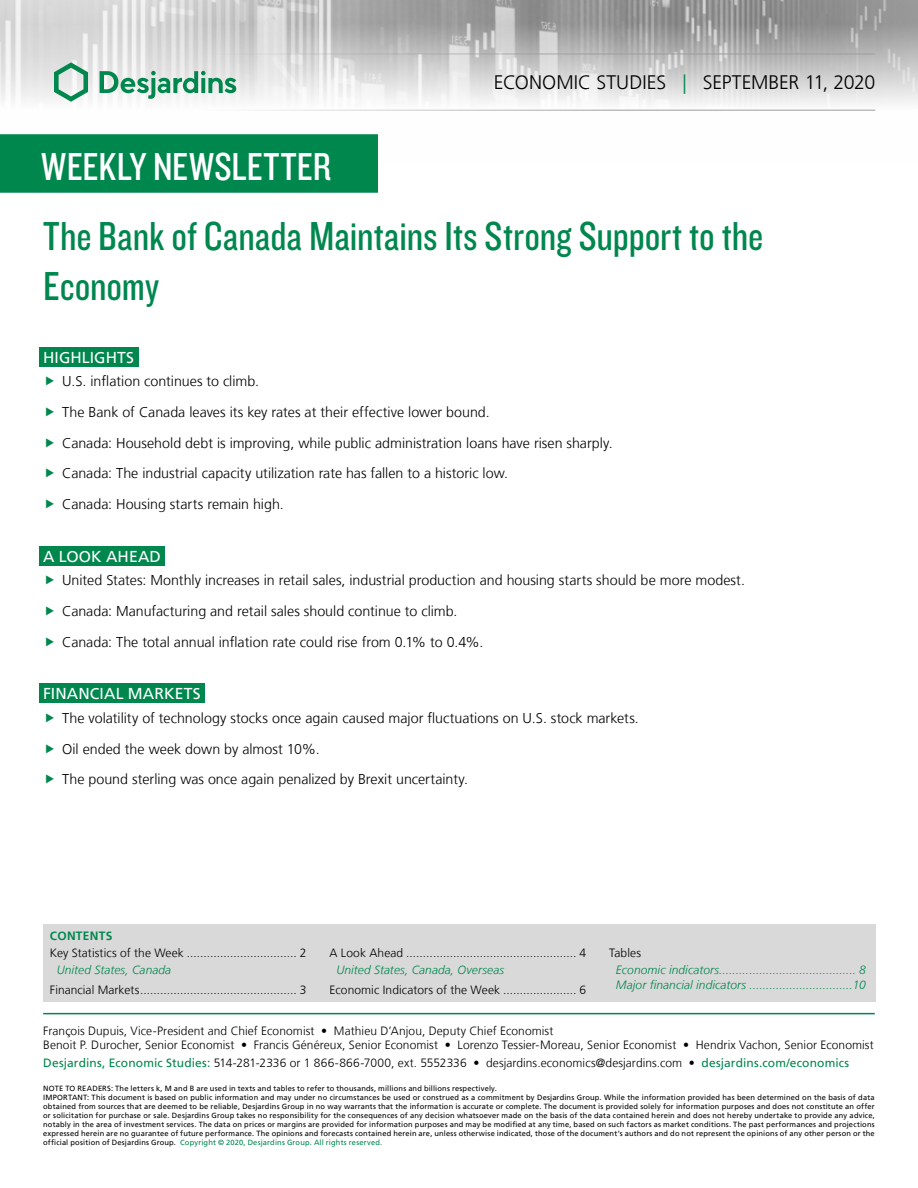
<style>
.page{position:relative;width:918px;height:1188px;background:#fff}
.page>*{position:absolute;margin:0;border:0;box-sizing:border-box;transform-origin:0 0}
.t1{font:42px/50.4px "Knockout 29 Junior Ltweight";color:#00874e}
.t2{font:40.5px "Knockout 29 Junior Ltweight";letter-spacing:.005em;color:#fff}
.t3{font:300 19.5px "Frutiger LT";color:#000}
.t4{font:15.75px "Frutiger LT";letter-spacing:.005em;color:#fff}
.t5{font:300 14.25px/30.6px "Frutiger LT";color:#000}
.t6{font:300 12px/14.4px "Frutiger LT";letter-spacing:.01em;color:#000}
.t7{font:italic 300 12px/14.4px "Frutiger LT";letter-spacing:.005em;color:#00874e}
.t8{font:700 12px "Frutiger LT";letter-spacing:.02em;color:#00874e}
.t9{font:7.5px/9px "Frutiger LT";letter-spacing:.02em;color:#000}
.s1{color:#00874e}
.s2{font-weight:400;color:#00874e}
</style>
<div class="page">
<img style="left:0;top:0;width:918px;height:111px">
<hr style="left:43px;top:54px;width:832px;height:1px;background:#9d9d9c">
<hr style="left:43px;top:110px;width:832px;height:1px;background:#9d9d9c">
<svg style="left:54px;top:62px;width:34px;height:40px"></svg>
<svg style="left:100px;top:71px;width:136px;height:28px"></svg>
<div style="left:0;top:135px;width:377px;height:57px;background:#00874e"></div>
<div style="left:0;top:134px;width:378px;height:59px;border:2px solid #00874e"></div>
<hr style="left:43px;top:1013px;width:832px;height:1px;background:#00874e">
<div style="left:39px;top:347px;width:99px;height:20px;background:#00874e"></div>
<div style="left:39px;top:546px;width:126px;height:20px;background:#00874e"></div>
<div style="left:39px;top:684px;width:166px;height:19px;background:#00874e"></div>
<div style="left:43px;top:924px;width:832px;height:77px;background:#d9d9d9"></div>
<h2 class="t2" style="left:41px;top:140px;width:291px">WEEKLY NEWSLETTER</h2>
<h3 class="t3" style="left:494px;top:72px;width:383px">ECONOMIC STUDIES <span class="s1">|</span> SEPTEMBER 11, 2020</h3>
<h1 class="t1" style="left:43px;top:209px;width:722px">The Bank of Canada Maintains Its Strong Support to the<br>Economy</h1>
<h3 class="t4" style="left:43px;top:348px;width:92px">HIGHLIGHTS</h3>
<p class="t5" style="left:62px;top:366px;width:552px">U.S. inflation continues to climb.<br>The Bank of Canada leaves its key rates at their effective lower bound.<br>Canada: Household debt is improving, while public administration loans have risen sharply.<br>Canada: The industrial capacity utilization rate has fallen to a historic low.<br>Canada: Housing starts remain high.</p>
<h3 class="t4" style="left:43px;top:547px;width:119px">A LOOK AHEAD</h3>
<p class="t5" style="left:62px;top:565px;width:684px">United States: Monthly increases in retail sales, industrial production and housing starts should be more modest.<br>Canada: Manufacturing and retail sales should continue to climb.<br>Canada: The total annual inflation rate could rise from 0.1% to 0.4%.</p>
<h3 class="t4" style="left:43px;top:685px;width:159px">FINANCIAL MARKETS</h3>
<h3 class="t5" style="left:62px;top:703px;width:578px">The volatility of technology stocks once again caused major fluctuations on U.S. stock markets.<br>Oil ended the week down by almost 10%.<br>The pound sterling was once again penalized by Brexit uncertainty.</h3>
<h3 class="t8" style="left:50px;top:929px;width:64px">CONTENTS</h3>
<h3 class="t6" style="left:50px;top:946px;width:258px">Key Statistics of the Week ................................. 2</h3>
<h3 class="t7" style="left:57px;top:963px;width:116px">United States, Canada</h3>
<h3 class="t6" style="left:50px;top:983px;width:258px">Financial Markets............................................... 3</h3>
<h3 class="t6" style="left:330px;top:946px;width:258px">A Look Ahead ................................................... 4</h3>
<h3 class="t7" style="left:336px;top:963px;width:169px">United States, Canada, Overseas</h3>
<h3 class="t6" style="left:330px;top:983px;width:258px">Economic Indicators of the Week ...................... 6</h3>
<h3 class="t6" style="left:609px;top:946px;width:33px">Tables</h3>
<h3 class="t7" style="left:616px;top:963px;width:251px">Economic indicators......................................... 8<br>Major financial indicators ...............................10</h3>
<p class="t6" style="left:43px;top:1023px;width:832px">François Dupuis, Vice-President and Chief Economist • Mathieu D’Anjou, Deputy Chief Economist<br>Benoit P. Durocher, Senior Economist • Francis Généreux, Senior Economist • Lorenzo Tessier-Moreau, Senior Economist • Hendrix Vachon, Senior Economist</p>
<h3 class="t6" style="left:43px;top:1056px;width:808px"><span class="s2">Desjardins, Economic Studies:</span> 514‑281‑2336 or 1 866‑866‑7000, ext. 5552336 • desjardins.economics@desjardins.com • <span class="s2">desjardins.com/economics</span></h3>
<p class="t9" style="left:43px;top:1084px;width:833px">NOTE TO READERS: The letters k, M and B are used in texts and tables to refer to thousands, millions and billions respectively.<br>IMPORTANT: This document is based on public information and may under no circumstances be used or construed as a commitment by Desjardins Group. While the information provided has been determined on the basis of data obtained from sources that are deemed to be reliable, Desjardins Group in no way warrants that the information is accurate or complete. The document is provided solely for information purposes and does not constitute an offer or solicitation for purchase or sale. Desjardins Group takes no responsibility for the consequences of any decision whatsoever made on the basis of the data contained herein and does not hereby undertake to provide any advice, notably in the area of investment services. The data on prices or margins are provided for information purposes and may be modified at any time, based on such factors as market conditions. The past performances and projections expressed herein are no guarantee of future performance. The opinions and forecasts contained herein are, unless otherwise indicated, those of the document’s authors and do not represent the opinions of any other person or the official position of Desjardins Group. <span class="s1">Copyright © 2020, Desjardins Group. All rights reserved.</span></p>
</div>
